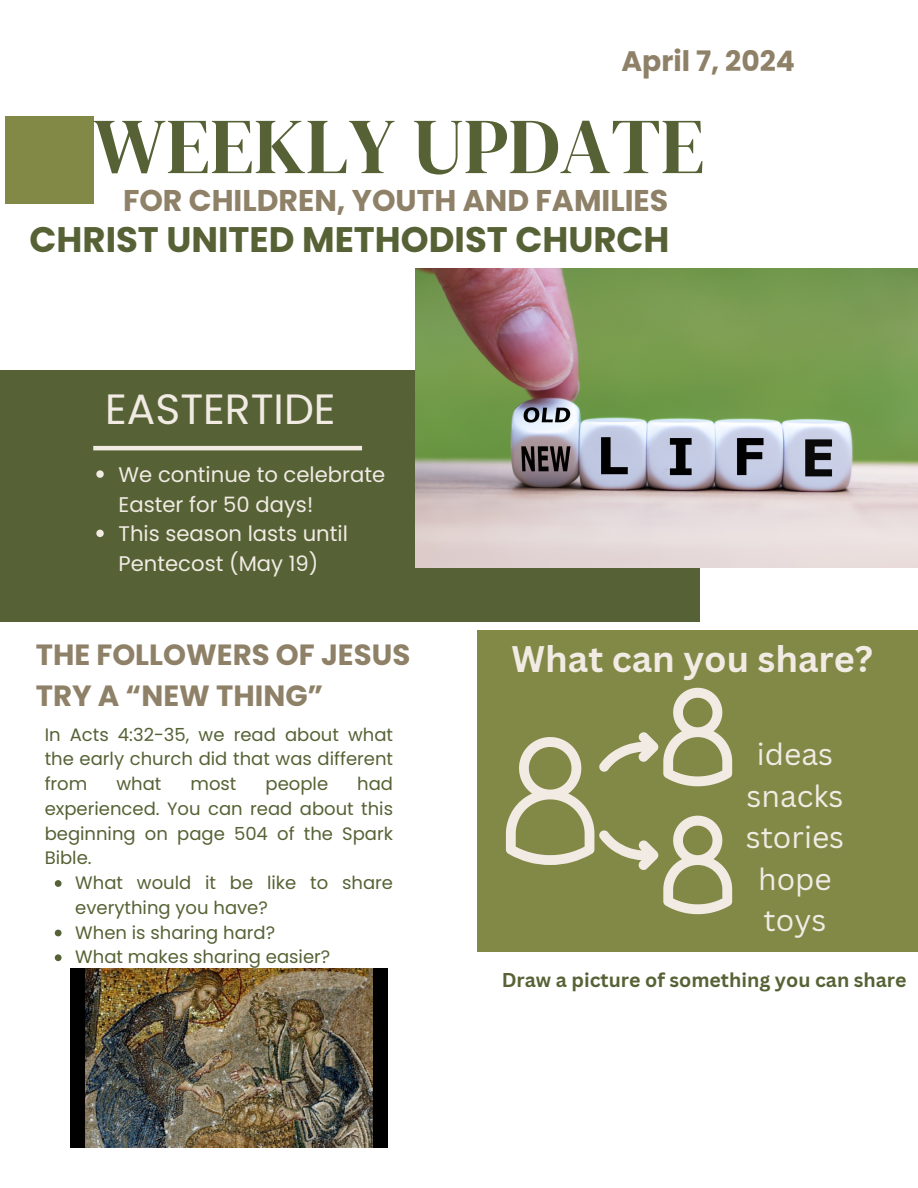
<style>
.page{position:relative;width:918px;height:1188px;background:#fff}
.page>*{position:absolute;margin:0;border:0;box-sizing:border-box;transform-origin:0 0}
.t1{font:79.05px "DM Serif Display";color:#566235}
.t2{font:42.3px "Poppins";color:#f1ebe4}
.t3{font:700 36px "Canva Sans";color:#f1ebe4}
.t4{font:700 35.55px "Poppins";color:#566235}
.t5{font:700 30px "Poppins";color:#8e8168}
.t6{font:30px "Canva Sans";color:#f1ebe4}
.t7{font:700 29.25px/40.2px "Poppins";color:#8e8168}
.t8{font:700 28.2px "Poppins";color:#8e8168}
.t9{font:21.15px/29.7px "Poppins";color:#f1ebe4}
.t10{font:700 19.5px "Canva Sans";color:#566235}
.t11{font:18px/24.8px "Poppins";color:#566235;text-align:justify}
</style>
<div class="page">
<div style="left:0;top:370px;width:700px;height:252px;background:#566235"></div>
<div style="left:477px;top:630px;width:441px;height:321px;background:#828846"></div>
<hr style="left:93px;top:446px;width:269px;height:4px;background:#f1ebe4">
<div style="left:5px;top:117px;width:88px;height:87px;background:#828846"></div>
<img style="left:416px;top:269px;width:502px;height:299px">
<img style="left:70px;top:968px;width:317px;height:179px">
<svg style="left:506px;top:688px;width:226px;height:226px"></svg>
<svg style="left:96px;top:470px;width:8px;height:8px"></svg>
<svg style="left:96px;top:530px;width:8px;height:7px"></svg>
<svg style="left:55px;top:880px;width:7px;height:7px"></svg>
<svg style="left:55px;top:930px;width:7px;height:6px"></svg>
<svg style="left:55px;top:954px;width:7px;height:7px"></svg>
<h3 class="t8" style="left:621px;top:42px;width:175px">April 7, 2024</h3>
<h5 class="t1" style="left:93px;top:91px;width:613px">WEEKLY UPDATE</h5>
<p class="t5" style="left:123px;top:180px;width:547px">FOR CHILDREN, YOUTH AND FAMILIES</p>
<p class="t4" style="left:30px;top:215px;width:641px">CHRIST UNITED METHODIST CHURCH</p>
<p class="t2" style="left:105px;top:379px;width:232px">EASTERTIDE</p>
<h2 class="t9" style="left:119px;top:460px;width:268px">We continue to celebrate<br>Easter for 50 days!</h2>
<p class="t9" style="left:119px;top:519px;width:231px">This season lasts until<br>Pentecost (May 19)</p>
<p class="t7" style="left:36px;top:635px;width:376px">THE FOLLOWERS OF JESUS<br>TRY A “NEW THING”</p>
<h5 class="t11" style="left:45px;top:722px;width:350px">In Acts 4:32-35, we read about what the early church did that was different from</h5>
<h5 class="t11" style="left:45px;top:771px;width:350px;text-indent:313px">had experienced. You can read about this beginning on page 504 of the Spark Bible.</h5>
<p class="t11" style="left:75px;top:870px;width:319px">What would it be like to share everything you have?</p>
<p class="t11" style="left:75px;top:920px;width:201px">When is sharing hard?</p>
<p class="t11" style="left:75px;top:945px;width:257px">What makes sharing easier?</p>
<h5 class="t11" style="left:116px;top:771px;width:47px">what</h5>
<h5 class="t11" style="left:191px;top:771px;width:48px">most</h5>
<h5 class="t11" style="left:266px;top:771px;width:64px">people</h5>
<h4 class="t3" style="left:512px;top:634px;width:363px">What can you share?</h4>
<p class="t6" style="left:757px;top:733px;width:78px">ideas</p>
<p class="t6" style="left:747px;top:775px;width:98px">snacks</p>
<p class="t6" style="left:746px;top:816px;width:100px">stories</p>
<p class="t6" style="left:758px;top:858px;width:75px">hope</p>
<p class="t6" style="left:764px;top:899px;width:64px">toys</p>
<p class="t10" style="left:502px;top:966px;width:406px">Draw a picture of something you can share</p>
</div>
